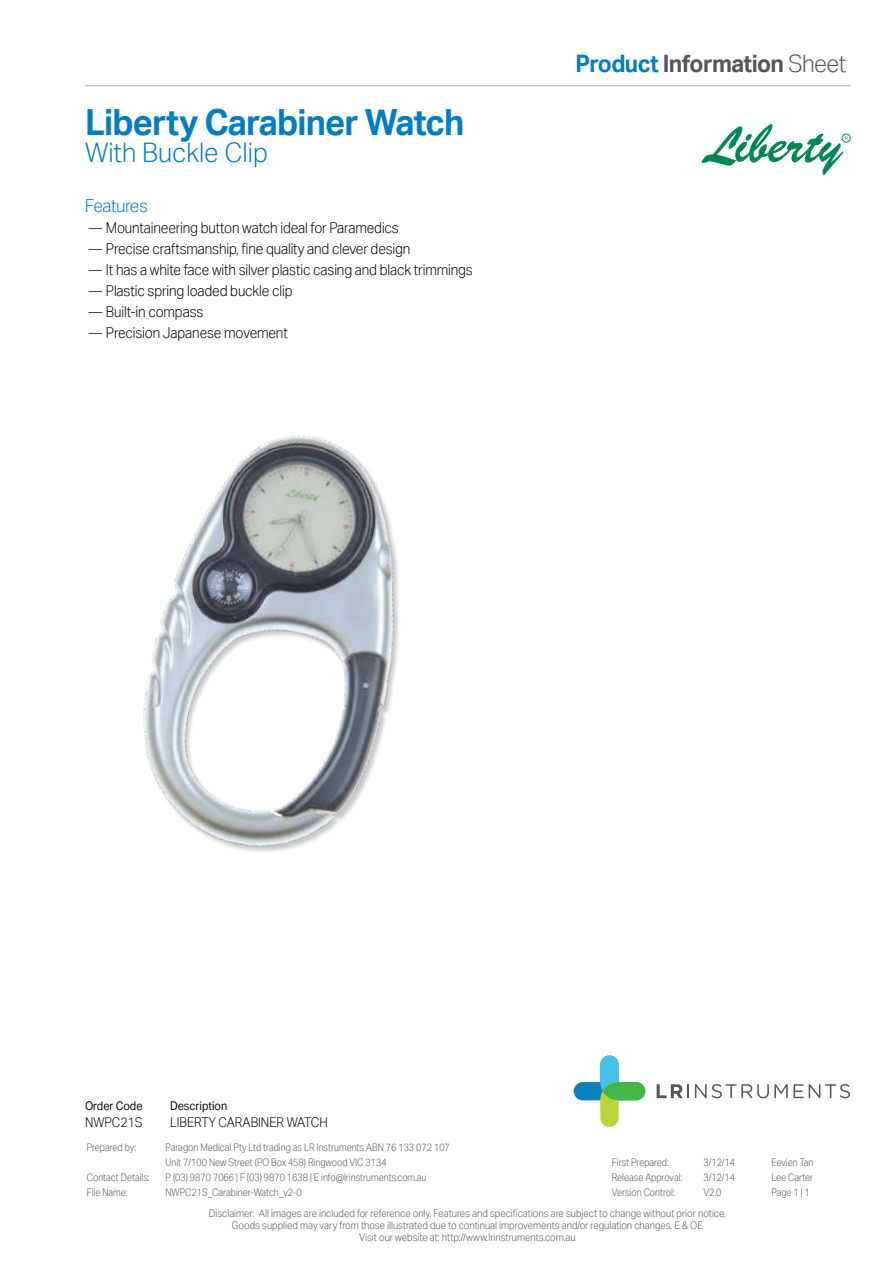
<style>
.page{position:relative;width:893px;height:1263px;background:#fff}
.page>*{position:absolute;margin:0;border:0;box-sizing:border-box;transform-origin:0 0}
.t1{font:700 36px "Aktiv Grotesk";letter-spacing:-.025em;color:#007dc4;scale:.95 1}
.t2{font:300 27px "Aktiv Grotesk";color:#007dc4;scale:.95 1}
.t3{font:700 24px "Aktiv Grotesk";letter-spacing:-.025em;color:#55565a;scale:.95 1}
.t4{font:300 18px "Aktiv Grotesk";letter-spacing:-.025em;color:#007dc4;scale:.95 1}
.t5{font:300 15px/21px "Aktiv Grotesk";letter-spacing:-.01em;color:#000;scale:.9 1}
.t6{font:300 13.5px "Aktiv Grotesk";color:#000;scale:.9 1}
.t7{font:12px "Aktiv Grotesk";color:#000;scale:.9 1}
.t8{font:300 10.5px/14.9px "Aktiv Grotesk";color:#55565a;scale:.85 1}
.t9{font:300 10.5px/12px "Aktiv Grotesk";color:#55565a;text-align:center;scale:.9 1}
.s1{color:#007dc4}
.s2{font-weight:300}
</style>
<div class="page">
<svg style="left:702px;top:124px;width:146px;height:51px"></svg>
<div style="left:842px;top:134px;width:8px;height:8px;border:1px solid #008752;border-radius:50%"></div>
<img style="left:143px;top:435px;width:256px;height:417px">
<svg style="left:657px;top:1084px;width:32px;height:14px"></svg>
<svg style="left:695px;top:1084px;width:155px;height:14px"></svg>
<svg style="left:574px;top:1055px;width:71px;height:72px"></svg>
<hr style="left:85px;top:85px;width:765px;height:1px;background:#aaaaac">
<h1 class="t1" style="left:85px;top:100px;width:401px">Liberty Carabiner Watch</h1>
<h2 class="t2" style="left:85px;top:137px;width:194px">With Buckle Clip</h2>
<h3 class="t4" style="left:85px;top:196px;width:68px">Features</h3>
<p class="t5" style="left:89px;top:217px;width:428px">― Mountaineering button watch ideal for Paramedics<br>― Precise craftsmanship, fine quality and clever design<br>― It has a white face with silver plastic casing and black trimmings ― Plastic spring loaded buckle clip<br>― Built-in compass<br>― Precision Japanese movement</p>
<h3 class="t3" style="left:575px;top:49px;width:286px"><span class="s1">Product</span> Information <span class="s2">Sheet</span></h3>
<p class="t7" style="left:85px;top:1099px;width:65px">Order Code</p>
<p class="t7" style="left:170px;top:1099px;width:65px">Description</p>
<p class="t6" style="left:85px;top:1114px;width:66px">NWPC21S</p>
<p class="t6" style="left:170px;top:1114px;width:177px">LIBERTY CARABINER WATCH</p>
<p class="t8" style="left:87px;top:1140px;width:60px">Prepared by:</p>
<p class="t8" style="left:165px;top:1140px;width:336px">Paragon Medical Pty Ltd trading as LR Instruments ABN 76 133 072 107<br>Unit 7/100 New Street (PO Box 458) Ringwood VIC 3134</p>
<p class="t8" style="left:703px;top:1155px;width:39px">3/12/14</p>
<p class="t8" style="left:771px;top:1155px;width:51px">Eevien Tan</p>
<p class="t8" style="left:703px;top:1170px;width:39px">3/12/14</p>
<p class="t8" style="left:771px;top:1170px;width:51px">Lee Carter</p>
<p class="t8" style="left:612px;top:1155px;width:68px">First Prepared:</p>
<p class="t8" style="left:87px;top:1170px;width:76px">Contact Details:</p>
<p class="t8" style="left:165px;top:1170px;width:309px">P (03) 9870 7066 | F (03) 9870 1638 | E info@lrinstruments.com.au</p>
<p class="t8" style="left:612px;top:1170px;width:84px">Release Approval:</p>
<p class="t8" style="left:87px;top:1185px;width:49px">File Name:</p>
<p class="t8" style="left:612px;top:1185px;width:75px">Version Control:</p>
<p class="t8" style="left:165px;top:1185px;width:162px">NWPC21S_Carabiner-Watch_v2-0</p>
<p class="t8" style="left:703px;top:1185px;width:23px">V2.0</p>
<p class="t8" style="left:771px;top:1185px;width:47px">Page 1 | 1</p>
<p class="t9" style="left:209px;top:1207px;width:576px">Disclaimer: All images are included for reference only. Features and specifications are subject to change without prior notice.<br>Goods supplied may vary from those illustrated due to continual improvements and/or regulation changes. E &amp; OE<br>Visit our website at: http://www.lrinstruments.com.au</p>
</div>
